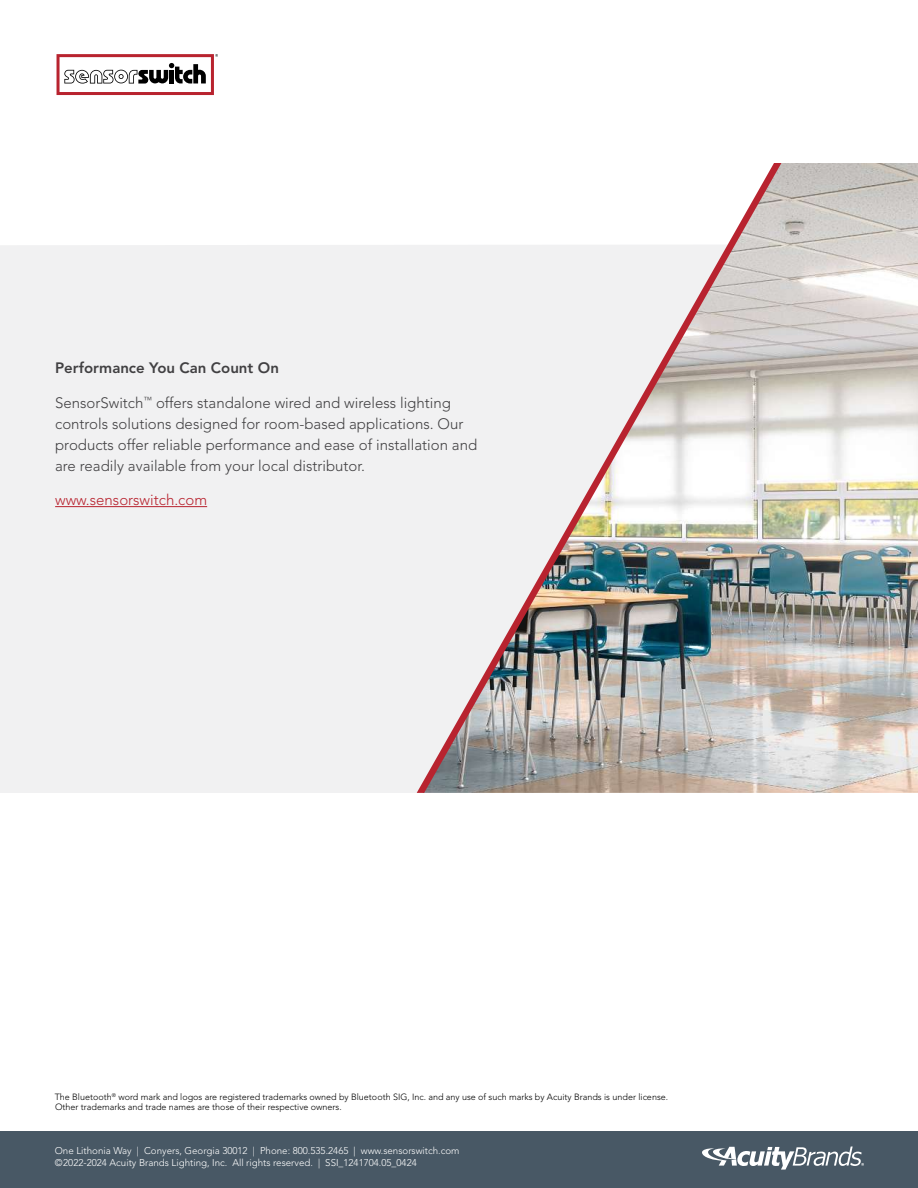
<style>
.page{position:relative;width:918px;height:1188px;background:#fff}
.page>*{position:absolute;margin:0;border:0;box-sizing:border-box;transform-origin:0 0}
.t1{font:300 15px/21px "Avenir LT Std";color:#414042}
.t2{font:800 15px "Avenir LT Std";color:#414042}
.t3{font:300 15px "Avenir LT Std";color:#b8232f}
.t4{font:300 9.75px/12px "Avenir LT Std";color:#fff}
.t5{font:300 9px/10.8px "Avenir LT Std";color:#000}
</style>
<div class="page">
<div style="left:0;top:1131px;width:918px;height:57px;background:#485865"></div>
<svg style="left:702px;top:1147px;width:162px;height:23px"></svg>
<div style="left:0;top:245px;width:417px;height:548px;background:#f1f1f2"></div>
<img style="left:781px;top:163px;width:137px;height:630px">
<img style="left:417px;top:163px;width:364px;height:630px">
<svg style="left:57px;top:54px;width:161px;height:41px"></svg>
<hr style="left:55px;top:506px;width:152px;height:1px;background:#b8232f">
<p class="t2" style="left:55px;top:359px;width:225px">Performance You Can Count On</p>
<p class="t1" style="left:55px;top:392px;width:424px">SensorSwitch<sup>™</sup> offers standalone wired and wireless lighting controls solutions designed for room-based applications. Our products offer reliable performance and ease of installation and are readily available from your local distributor.</p>
<p class="t3" style="left:55px;top:491px;width:154px">www.sensorswitch.com</p>
<p class="t5" style="left:55px;top:1091px;width:615px">The Bluetooth<sup>®</sup> word mark and logos are registered trademarks owned by Bluetooth SIG, Inc. and any use of such marks by Acuity Brands is under license.<br>Other trademarks and trade names are those of their respective owners.</p>
<p class="t4" style="left:55px;top:1145px;width:406px">One Lithonia Way | Conyers, Georgia 30012 | Phone: 800.535.2465 | www.sensorswitch.com ©2022-2024 Acuity Brands Lighting, Inc. All rights reserved. | SSI_1241704.05_0424</p>
<p class="t4" style="left:73px;top:1157px;width:305px">15 Acuity Brands Lightin , Inc. All rights reserv d. | 04/15 | SSI_1832</p>
</div>
